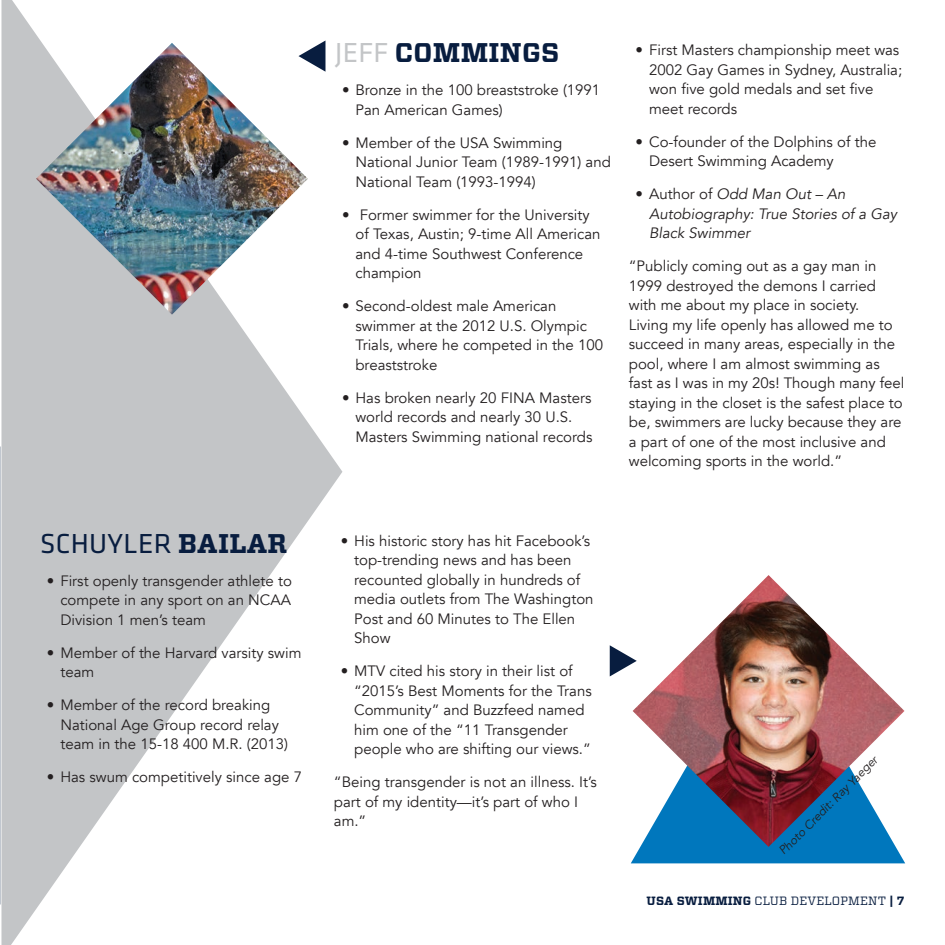
<style>
.page{position:relative;width:945px;height:945px;background:#fff}
.page>*{position:absolute;margin:0;border:0;box-sizing:border-box;transform-origin:0 0}
.t1{font:28.5px "Klavika Basic";color:#081d3f}
.t2{font:700 27px "Vitesse";letter-spacing:.01em;color:#081d3f}
.t3{font:15px/19.5px "Avenir";color:#231f20}
.t4{font:italic 15px/19.5px "Avenir";color:#231f20}
.t5{font:12px "Vitesse";letter-spacing:.01em;color:#081d3f}
.t6{font:italic 12px "Avenir";color:#231f20}
.s1{font-family:"Vitesse";font-weight:700;font-size:27px}
.s2{font-family:"Klavika Basic";font-weight:400;font-size:28.5px;color:#c3c5c7}
.s3{font-style:normal}
.s4{font-weight:700}
</style>
<div class="page">
<svg style="left:1px;top:0;width:341px;height:945px;fill:#c3c5c7"></svg>
<img style="left:36px;top:43px;width:272px;height:272px">
<svg style="left:298px;top:41px;width:27px;height:31px"></svg>
<svg style="left:631px;top:710px;width:274px;height:153px;background:#1d86c4"></svg>
<img style="left:633px;top:575px;width:271px;height:272px">
<svg style="left:610px;top:645px;width:27px;height:31px"></svg>
<h1 class="t1" style="left:40px;top:524px;width:249px">SCHUYLER <span class="s1">BAILAR</span></h1>
<p class="t3" style="left:60px;top:571px;width:233px;text-align:justify;text-indent:-14px">• First openly transgender athlete to compete in any sport on an NCAA Division 1 men’s team</p>
<p class="t3" style="left:60px;top:643px;width:243px;text-indent:-14px">• Member of the Harvard varsity swim team</p>
<p class="t3" style="left:60px;top:695px;width:229px;text-indent:-14px">• Member of the record breaking<br>National Age Group record relay team in the 15-18 400 M.R. (2013)</p>
<p class="t3" style="left:47px;top:767px;width:257px">• Has swum competitively since age 7</p>
<h2 class="t2" style="left:335px;top:35px;width:226px"><span class="s2">JEFF</span> COMMINGS</h2>
<p class="t3" style="left:356px;top:80px;width:246px;text-indent:-14px">• Bronze in the 100 breaststroke (1991<br>Pan American Games)</p>
<p class="t3" style="left:356px;top:133px;width:257px;text-indent:-14px">• Member of the USA Swimming<br>National Junior Team (1989-1991) and<br>National Team (1993-1994)</p>
<p class="t3" style="left:356px;top:205px;width:247px;text-indent:-14px">• Former swimmer for the University of Texas, Austin; 9-time All American and 4-time Southwest Conference champion</p>
<p class="t3" style="left:356px;top:296px;width:249px;text-indent:-14px">• Second-oldest male American swimmer at the 2012 U.S. Olympic<br>Trials, where he competed in the 100 breaststroke</p>
<p class="t3" style="left:356px;top:388px;width:238px;text-indent:-14px">• Has broken nearly 20 FINA Masters world records and nearly 30 U.S.<br>Masters Swimming national records</p>
<p class="t3" style="left:649px;top:41px;width:255px;text-indent:-14px">• First Masters championship meet was<br>2002 Gay Games in Sydney, Australia; won five gold medals and set five meet records</p>
<p class="t3" style="left:649px;top:132px;width:229px;text-indent:-14px">• Co-founder of the Dolphins of the<br>Desert Swimming Academy</p>
<p class="t4" style="left:649px;top:185px;width:250px;text-indent:-14px"><span class="s3">• Author of</span> Odd Man Out – An<br>Autobiography: True Stories of a Gay<br>Black Swimmer</p>
<p class="t3" style="left:629px;top:257px;width:277px">“Publicly coming out as a gay man in 1999 destroyed the demons I carried with me about my place in society.<br>Living my life openly has allowed me to succeed in many areas, especially in the pool, where I am almost swimming as fast as I was in my 20s! Though many feel staying in the closet is the safest place to be, swimmers are lucky because they are a part of one of the most inclusive and welcoming sports in the world.”</p>
<p class="t3" style="left:354px;top:531px;width:241px;text-indent:-14px">• His historic story has hit Facebook’s top-trending news and has been recounted globally in hundreds of media outlets from The Washington<br>Post and 60 Minutes to The Ellen<br>Show</p>
<p class="t3" style="left:354px;top:662px;width:239px;text-indent:-14px">• MTV cited his story in their list of “2015’s Best Moments for the Trans Community” and Buzzfeed named him one of the “11 Transgender people who are shifting our views.”</p>
<p class="t3" style="left:334px;top:773px;width:264px">“Being transgender is not an illness. It’s part of my identity—it’s part of who I am.”</p>
<p class="t6" style="left:776px;top:847px;width:136px;rotate:-45deg">Photo Credit: Ray Yaeger</p>
<p class="t5" style="left:647px;top:892px;width:259px"><span class="s4">USA SWIMMING</span> CLUB DEVELOPMENT <span class="s4">| 7</span></p>
</div>
